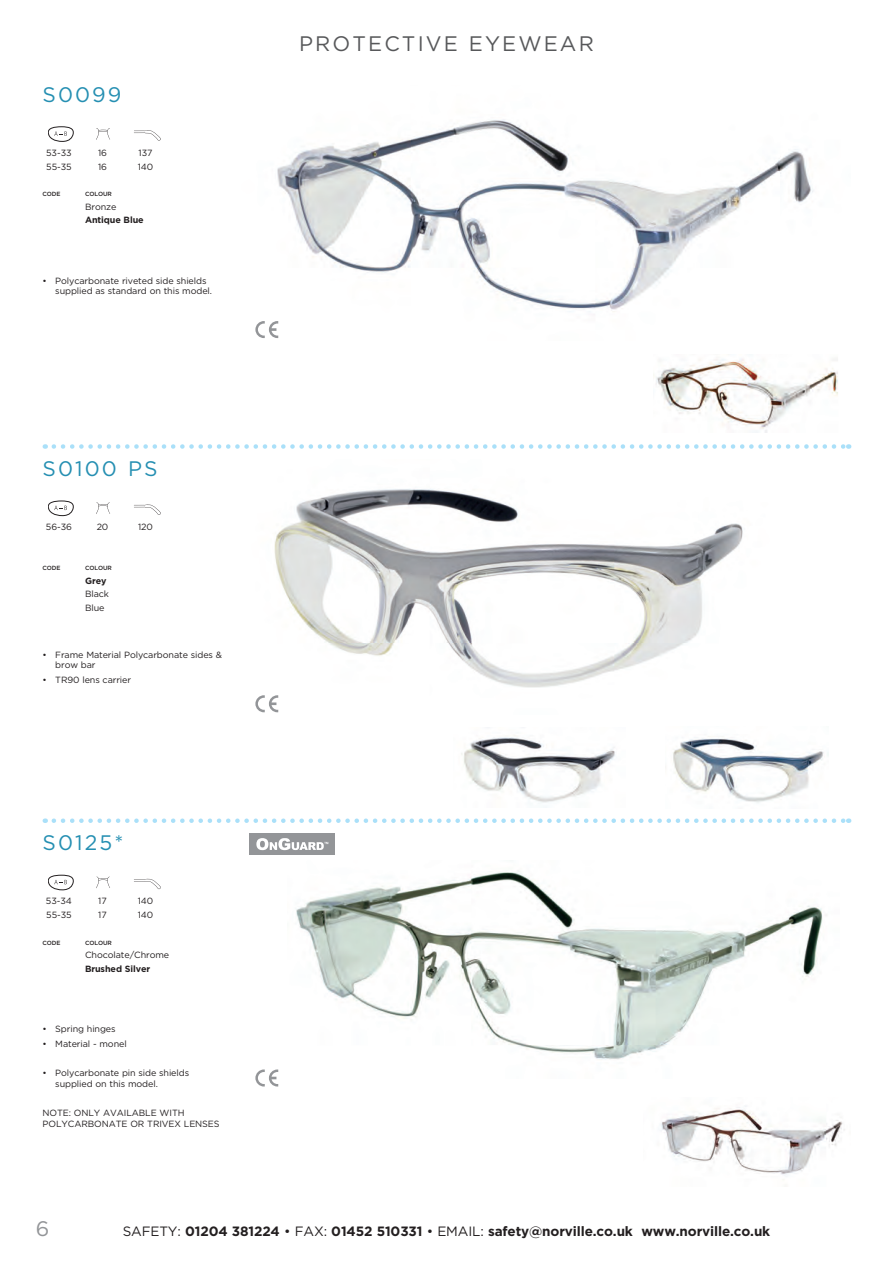
<style>
.page{position:relative;width:893px;height:1263px;background:#fff}
.page>*{position:absolute;margin:0;border:0;box-sizing:border-box;transform-origin:0 0}
.Frame_name{font:21px "Gotham";letter-spacing:.1em;color:#258fb2}
.Title_Grey{font:21px "Gotham";letter-spacing:.1em;color:#57585a}
.Frame_name-2{font:21px "Gotham";color:#939598}
.Body_copy_sans{font:700 13.5px "Gotham";letter-spacing:-.01em;color:#231f20}
.Information{font:9px/10.5px "Gotham";letter-spacing:-.01em;color:#231f20}
.Measurements{font:9px "Gotham";letter-spacing:-.01em;color:#231f20}
.Code___colour{font:9px "Gotham";letter-spacing:-.01em;color:#231f20}
.Code___colour_Bold{font:700 9px "Gotham";letter-spacing:-.01em;color:#231f20}
.Code___colour_Header{font:500 6px "Gotham";letter-spacing:-.01em;color:#231f20}
.s1{font-weight:400}
</style>
<div class="page">
<svg style="left:54px;top:818px;width:795px;height:5px"></svg>
<svg style="left:54px;top:444px;width:795px;height:5px"></svg>
<img style="left:296px;top:870px;width:527px;height:190px">
<img style="left:661px;top:1106px;width:184px;height:74px">
<svg style="left:255px;top:1069px;width:23px;height:17px"></svg>
<svg style="left:134px;top:879px;width:27px;height:10px"></svg>
<svg style="left:96px;top:876px;width:14px;height:12px"></svg>
<svg style="left:48px;top:875px;width:26px;height:15px"></svg>
<img style="left:262px;top:489px;width:481px;height:224px">
<img style="left:461px;top:735px;width:154px;height:68px">
<svg style="left:255px;top:695px;width:23px;height:17px"></svg>
<svg style="left:134px;top:504px;width:27px;height:11px"></svg>
<svg style="left:96px;top:502px;width:14px;height:12px"></svg>
<svg style="left:48px;top:501px;width:26px;height:15px"></svg>
<img style="left:277px;top:119px;width:536px;height:219px">
<img style="left:653px;top:359px;width:185px;height:73px">
<svg style="left:255px;top:321px;width:23px;height:17px"></svg>
<svg style="left:134px;top:130px;width:27px;height:11px"></svg>
<svg style="left:96px;top:128px;width:14px;height:12px"></svg>
<svg style="left:48px;top:126px;width:26px;height:16px"></svg>
<img style="left:673px;top:736px;width:155px;height:67px">
<div style="left:250px;top:833px;width:85px;height:22px;background:#939598"></div>
<svg style="left:256px;top:838px;width:72px;height:12px"></svg>
<p class="Frame_name" style="left:43px;top:81px;width:81px">S0099</p>
<p class="Measurements" style="left:46px;top:147px;width:27px">53-33</p>
<p class="Measurements" style="left:98px;top:147px;width:10px">16</p>
<p class="Measurements" style="left:139px;top:147px;width:15px">137</p>
<p class="Measurements" style="left:46px;top:161px;width:27px">55-35</p>
<p class="Measurements" style="left:98px;top:161px;width:10px">16</p>
<p class="Measurements" style="left:138px;top:161px;width:17px">140</p>
<p class="Code___colour_Header" style="left:43px;top:190px;width:20px">CODE</p>
<p class="Code___colour_Header" style="left:85px;top:190px;width:28px">COLOUR</p>
<p class="Code___colour" style="left:85px;top:201px;width:33px">Bronze</p>
<p class="Code___colour_Bold" style="left:85px;top:214px;width:60px">Antique Blue</p>
<p class="Information" style="left:55px;top:275px;width:158px;text-indent:-13px">• Polycarbonate riveted side shields supplied as standard on this model.</p>
<p class="Frame_name" style="left:43px;top:455px;width:117px">S0100 PS</p>
<p class="Measurements" style="left:46px;top:521px;width:27px">56-36</p>
<p class="Measurements" style="left:97px;top:521px;width:13px">20</p>
<p class="Measurements" style="left:138px;top:521px;width:16px">120</p>
<p class="Code___colour_Header" style="left:43px;top:564px;width:20px">CODE</p>
<p class="Code___colour_Header" style="left:85px;top:564px;width:28px">COLOUR</p>
<p class="Code___colour_Bold" style="left:85px;top:575px;width:23px">Grey</p>
<p class="Code___colour" style="left:85px;top:588px;width:25px">Black</p>
<p class="Code___colour" style="left:85px;top:602px;width:21px">Blue</p>
<p class="Information" style="left:55px;top:649px;width:168px;text-indent:-13px">• Frame Material Polycarbonate sides &amp; brow bar</p>
<p class="Information" style="left:43px;top:674px;width:90px">• TR90 lens carrier</p>
<p class="Frame_name" style="left:43px;top:829px;width:82px">S0125*</p>
<p class="Measurements" style="left:46px;top:895px;width:27px">53-34</p>
<p class="Measurements" style="left:98px;top:895px;width:10px">17</p>
<p class="Measurements" style="left:138px;top:895px;width:17px">140</p>
<p class="Measurements" style="left:46px;top:909px;width:27px">55-35</p>
<p class="Measurements" style="left:98px;top:909px;width:10px">17</p>
<p class="Measurements" style="left:138px;top:909px;width:17px">140</p>
<p class="Code___colour_Header" style="left:43px;top:938px;width:20px">CODE</p>
<p class="Code___colour_Header" style="left:85px;top:938px;width:28px">COLOUR</p>
<p class="Code___colour" style="left:85px;top:949px;width:86px">Chocolate/Chrome</p>
<p class="Code___colour_Bold" style="left:85px;top:962px;width:67px">Brushed Silver</p>
<p class="Information" style="left:43px;top:1023px;width:75px">• Spring hinges</p>
<p class="Information" style="left:43px;top:1038px;width:86px">• Material - monel</p>
<p class="Information" style="left:55px;top:1068px;width:135px;text-indent:-13px">• Polycarbonate pin side shields supplied on this model.</p>
<p class="Information" style="left:43px;top:1108px;width:179px">NOTE: ONLY AVAILABLE WITH<br>POLYCARBONATE OR TRIVEX LENSES</p>
<p class="Title_Grey" style="left:299px;top:30px;width:296px">PROTECTIVE EYEWEAR</p>
<p class="Frame_name-2" style="left:36px;top:1215px;width:15px">6</p>
<p class="Body_copy_sans" style="left:123px;top:1222px;width:649px"><span class="s1">SAFETY:</span> 01204 381224 <span class="s1">• FAX:</span> 01452 510331 <span class="s1">• EMAIL:</span> safety@norville.co.uk www.norville.co.uk</p>
</div>
